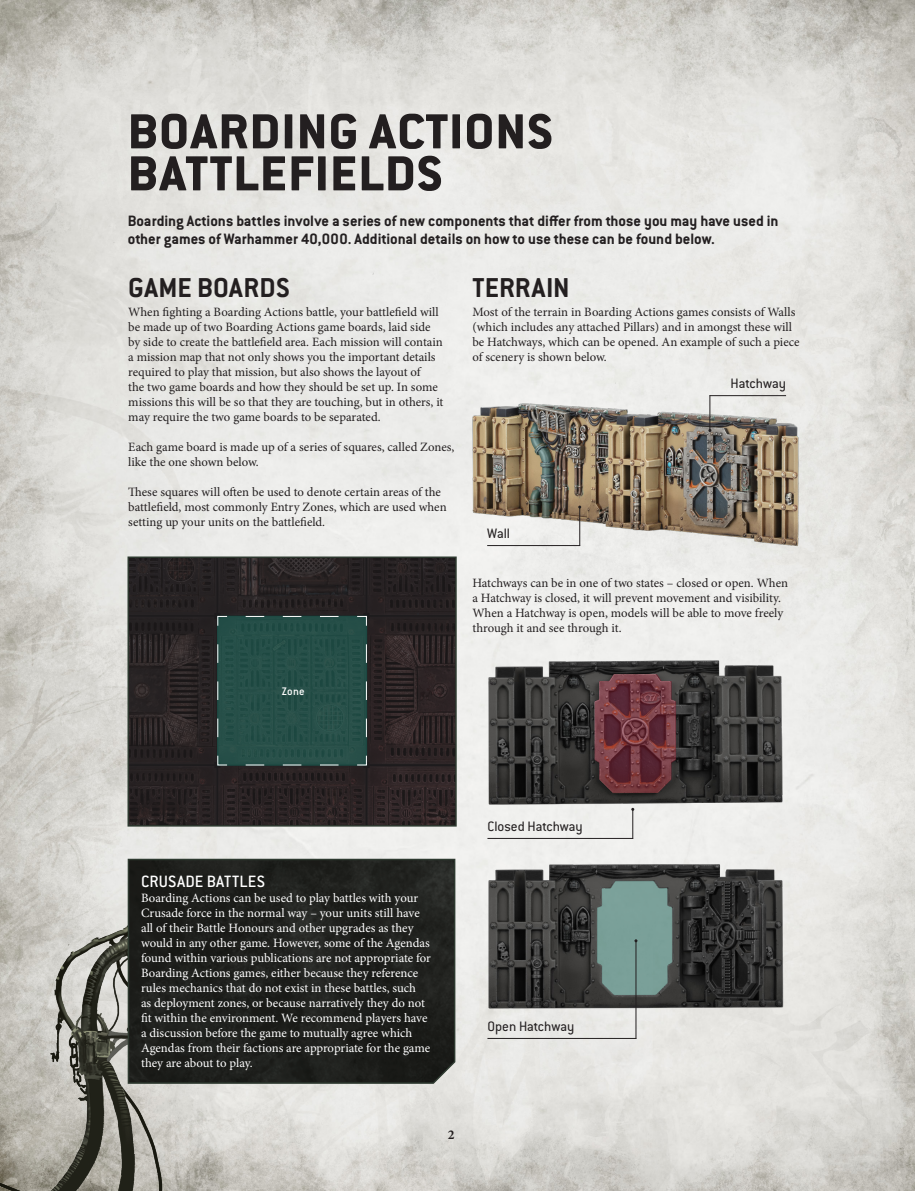
<style>
.page{position:relative;width:915px;height:1191px;background:#fff}
.page>*{position:absolute;margin:0;border:0;box-sizing:border-box;transform-origin:0 0}
._1_2_Header_2_Condui{font:800 54px/42px "Conduit ITC Std";letter-spacing:.02em;color:#231f20}
._1_4_Header_4_-_Sub{font:700 30px "Conduit ITC Std";letter-spacing:.005em;color:#231f20}
._1_5_Header_5_-_Sub{font:500 18px "Conduit ITC Std";letter-spacing:.01em;color:#fff}
._1_8_Intro_-_Rules_4{font:700 16.5px/18px "Conduit ITC Std";color:#231f20}
._2_7_D6_Table_Body_4{font:15px "Conduit ITC Std";color:#231f20}
.t1{font:700 13.5px "Minion Pro";color:#231f20}
._1_9_Rules_Body_Copy{font:12.75px/15px "Minion Pro";letter-spacing:-.005em;color:#231f20}
._1_9_Rules_Body_Copy-2{font:12.75px/15px "Minion Pro";letter-spacing:-.005em;color:#fff}
._2_12_Rules_Mission{font:500 12px "Conduit ITC Std";color:#fff}
</style>
<div class="page">
<img style="left:0;top:0;width:914px;height:1191px">
<img style="left:0;top:871px;width:174px;height:320px">
<img style="left:472px;top:395px;width:327px;height:165px">
<img style="left:472px;top:656px;width:311px;height:156px">
<img style="left:472px;top:850px;width:325px;height:165px">
<svg style="left:127px;top:858px;width:329px;height:226px;background:#21221f"></svg>
<img style="left:130px;top:559px;width:323px;height:264px">
<div style="left:127px;top:556px;width:329px;height:270px;border:2px solid #2d392f"></div>
<svg style="left:217px;top:615px;width:150px;height:150px;background:#29504a"></svg>
<svg style="left:593px;top:673px;width:83px;height:120px;background:#69373f"></svg>
<hr style="left:488px;top:838px;width:144px;height:1px;background:#231f20">
<svg style="left:631px;top:808px;width:3px;height:30px"></svg>
<hr style="left:488px;top:1038px;width:147px;height:1px;background:#231f20">
<hr style="left:635px;top:940px;width:1px;height:98px;background:#231f20">
<svg style="left:593px;top:878px;width:83px;height:120px;background:#6e8b85"></svg>
<hr style="left:487px;top:545px;width:92px;height:1px;background:#231f20">
<hr style="left:579px;top:507px;width:1px;height:39px;background:#231f20">
<hr style="left:709px;top:395px;width:76px;height:1px;background:#231f20">
<hr style="left:709px;top:395px;width:1px;height:35px;background:#231f20">
<p class="_1_2_Header_2_Condui" style="left:128px;top:109px;width:426px">BOARDING ACTIONS<br>BATTLEFIELDS</p>
<p class="_1_8_Intro_-_Rules_4" style="left:128px;top:212px;width:652px">Boarding Actions battles involve a series of new components that differ from those you may have used in other games of Warhammer 40,000. Additional details on how to use these can be found below.</p>
<p class="_1_4_Header_4_-_Sub" style="left:128px;top:269px;width:163px">GAME BOARDS</p>
<p class="_1_9_Rules_Body_Copy" style="left:128px;top:305px;width:316px">When fighting a Boarding Actions battle, your battlefield will be made up of two Boarding Actions game boards, laid side by side to create the battlefield area. Each mission will contain a mission map that not only shows you the important details required to play that mission, but also shows the layout of<br>the two game boards and how they should be set up. In some missions this will be so that they are touching, but in others, it may require the two game boards to be separated.</p>
<p class="_1_9_Rules_Body_Copy" style="left:128px;top:440px;width:327px">Each game board is made up of a series of squares, called Zones, like the one shown below.</p>
<p class="_1_9_Rules_Body_Copy" style="left:128px;top:485px;width:320px">These squares will often be used to denote certain areas of the battlefield, most commonly Entry Zones, which are used when setting up your units on the battlefield.</p>
<p class="_1_4_Header_4_-_Sub" style="left:472px;top:269px;width:99px">TERRAIN</p>
<p class="_1_9_Rules_Body_Copy" style="left:472px;top:305px;width:329px">Most of the terrain in Boarding Actions games consists of Walls (which includes any attached Pillars) and in amongst these will be Hatchways, which can be opened. An example of such a piece of scenery is shown below.</p>
<p class="_2_7_D6_Table_Body_4" style="left:487px;top:524px;width:24px">Wall</p>
<p class="_2_7_D6_Table_Body_4" style="left:730px;top:374px;width:57px">Hatchway</p>
<p class="_1_9_Rules_Body_Copy" style="left:472px;top:575px;width:317px">Hatchways can be in one of two states – closed or open. When a Hatchway is closed, it will prevent movement and visibility.<br>When a Hatchway is open, models will be able to move freely through it and see through it.</p>
<p class="_2_12_Rules_Mission" style="left:282px;top:683px;width:24px">Zone</p>
<p class="_1_5_Header_5_-_Sub" style="left:141px;top:870px;width:126px">CRUSADE BATTLES</p>
<p class="_1_9_Rules_Body_Copy-2" style="left:141px;top:890px;width:291px">Boarding Actions can be used to play battles with your Crusade force in the normal way – your units still have all of their Battle Honours and other upgrades as they would in any other game. However, some of the Agendas found within various publications are not appropriate for Boarding Actions games, either because they reference rules mechanics that do not exist in these battles, such<br>as deployment zones, or because narratively they do not fit within the environment. We recommend players have a discussion before the game to mutually agree which Agendas from their factions are appropriate for the game they are about to play.</p>
<p class="t1" style="left:447px;top:1125px;width:8px">2</p>
<p class="_2_7_D6_Table_Body_4" style="left:487px;top:817px;width:97px">Closed Hatchway</p>
<p class="_2_7_D6_Table_Body_4" style="left:487px;top:1017px;width:88px">Open Hatchway</p>
</div>
